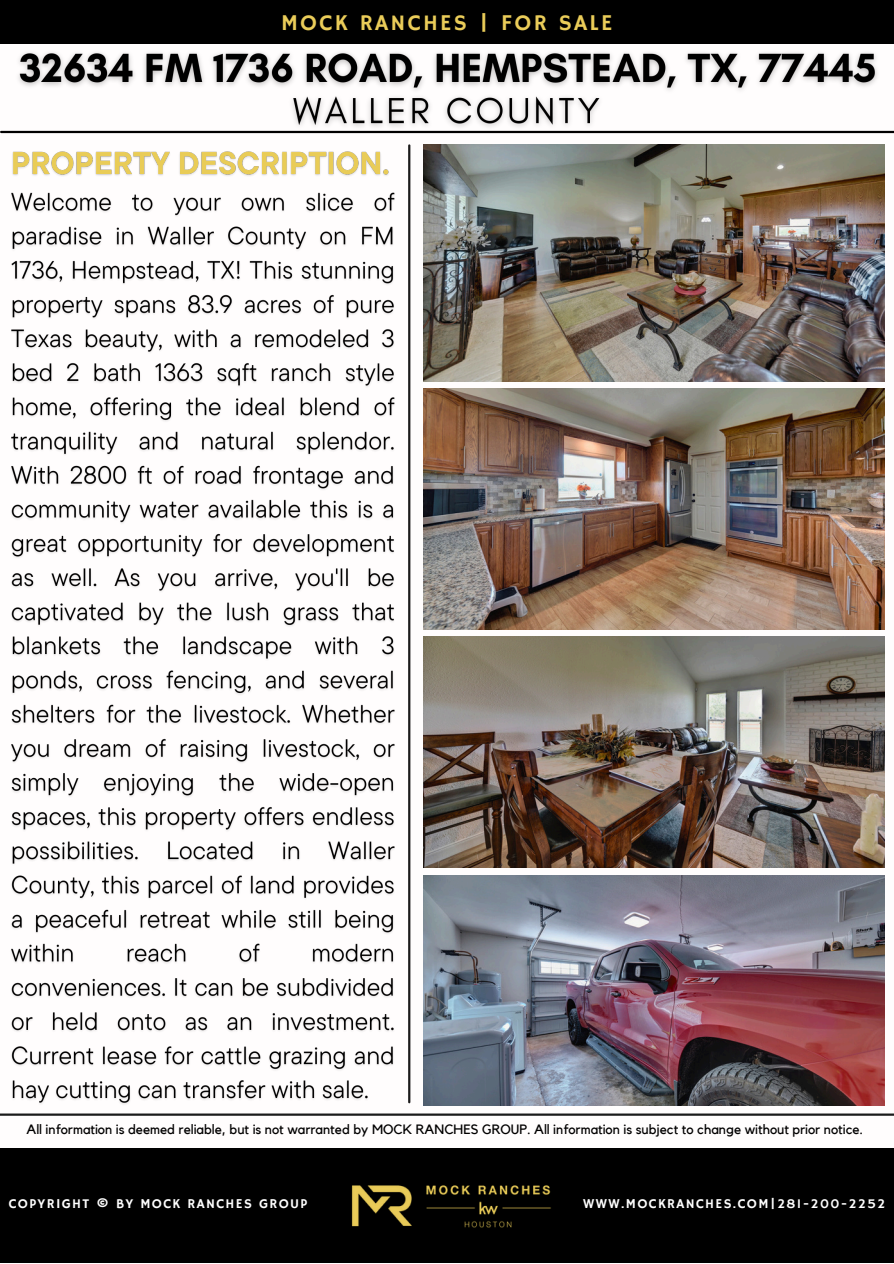
<style>
.page{position:relative;width:894px;height:1264px;background:#fff}
.page>*{position:absolute;margin:0;border:0;box-sizing:border-box;transform-origin:0 0}
.t1{font:22.5px "Hammersmith One";letter-spacing:.1em;color:#eacc59}
.t2{font:13.5px "Kollektif";color:#000}
.t3{font:13.5px "Hammersmith One";letter-spacing:.1em;color:#fff}
</style>
<div class="page">
<img style="left:423px;top:144px;width:460px;height:238px">
<div style="left:0;top:0;width:893px;height:44px;background:#000"></div>
<div style="left:0;top:1148px;width:893px;height:115px;background:#000"></div>
<img style="left:351px;top:1185px;width:200px;height:43px">
<hr style="left:0;top:1113px;width:893px;height:2px;background:#1b1b1b">
<img style="left:423px;top:388px;width:460px;height:241px">
<img style="left:423px;top:636px;width:460px;height:231px">
<hr style="left:408px;top:145px;width:2px;height:957px;background:#1b1b1b">
<hr style="left:1px;top:131px;width:892px;height:2px;background:#000">
<img style="left:11px;top:151px;width:384px;height:954px">
<img style="left:423px;top:875px;width:460px;height:230px">
<img style="left:9px;top:52px;width:874px;height:82px">
<p class="t1" style="left:281px;top:9px;width:333px">MOCK RANCHES | FOR SALE</p>
<h4 class="t2" style="left:26px;top:1122px;width:837px">All information is deemed reliable, but is not warranted by MOCK RANCHES GROUP. All information is subject to change without prior notice.</h4>
<p class="t3" style="left:9px;top:1195px;width:300px">COPYRIGHT © BY MOCK RANCHES GROUP</p>
<h4 class="t3" style="left:583px;top:1195px;width:303px">WWW.MOCKRANCHES.COM|281-200-2252</h4>
</div>
